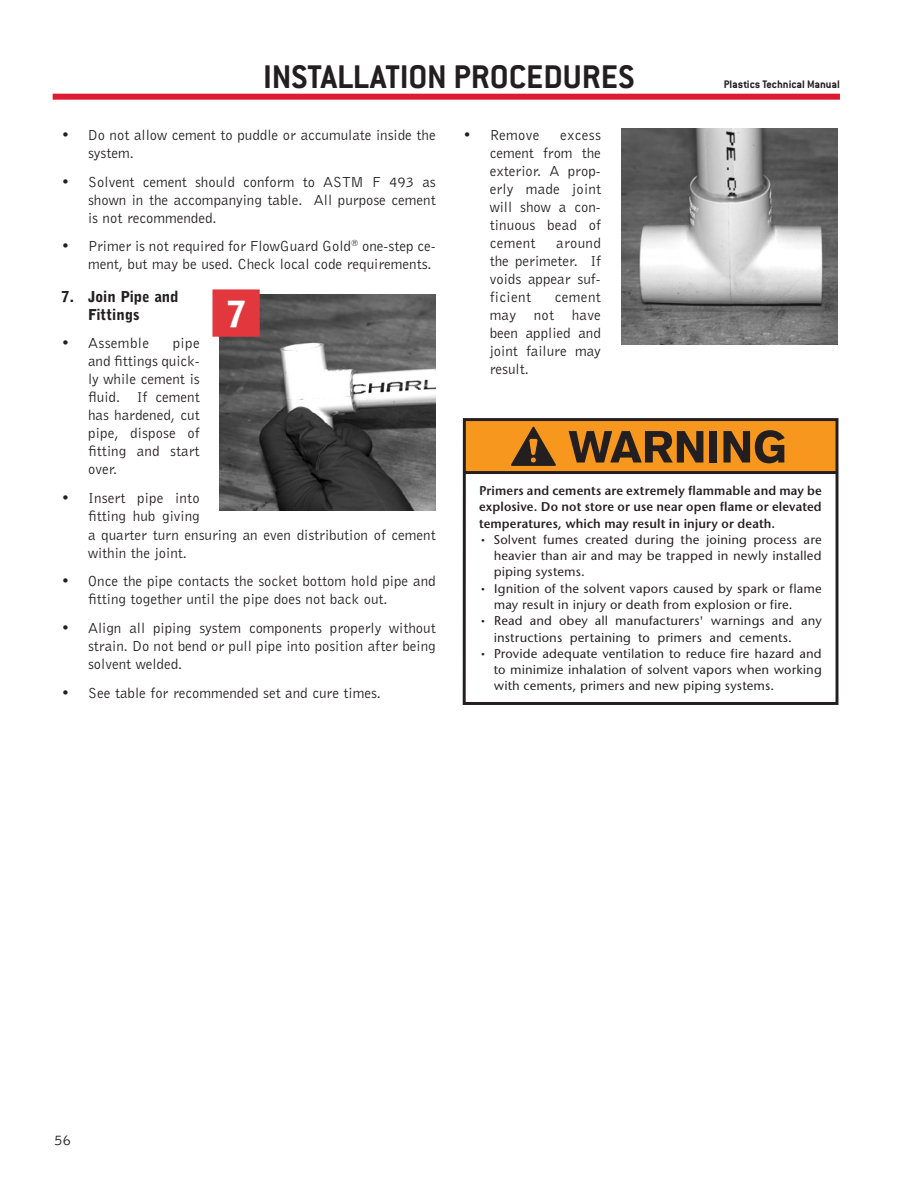
<style>
.page{position:relative;width:918px;height:1188px;background:#fff}
.page>*{position:absolute;margin:0;border:0;box-sizing:border-box;transform-origin:0 0}
.t1{font:700 36px "Conduit ITC";color:#231f20}
.t2{font:900 36px "Bell Gothic BT";color:#fff}
.t3{font:15px/18px "Bell Gothic BT";color:#231f20;text-align:justify}
.t4{font:900 15px/18px "Bell Gothic BT";color:#231f20}
.t5{font:15px "Bell Gothic BT";letter-spacing:.025em;color:#231f20}
.t6{font:13.35px/16.4px "Stone Sans Medium DTC";letter-spacing:.005em;color:#231f20;text-align:justify}
.t7{font:13.35px/16.4px "Stone Sans Semi Bold DTC";letter-spacing:.01em;color:#231f20;text-align:justify;scale:.96 1}
.t8{font:700 12px "Conduit ITC";color:#231f20}
</style>
<div class="page">
<div style="left:53px;top:94px;width:787px;height:6px;background:#dc1a32"></div>
<img style="left:220px;top:294px;width:216px;height:216px">
<div style="left:213px;top:290px;width:46px;height:46px;background:#e1373d"></div>
<div style="left:212px;top:289px;width:48px;height:48px;border:2px solid #e1373d"></div>
<img style="left:621px;top:128px;width:216px;height:216px">
<div style="left:464px;top:420px;width:373px;height:53px;background:#f7971d"></div>
<hr style="left:464px;top:471px;width:374px;height:3px;background:#231f20">
<div style="left:463px;top:418px;width:375px;height:287px;border:3px solid #231f20"></div>
<svg style="left:511px;top:427px;width:44px;height:38px"></svg>
<svg style="left:569px;top:431px;width:134px;height:32px"></svg>
<div style="left:710px;top:431px;width:7px;height:32px;background:#231f20"></div>
<svg style="left:723px;top:430px;width:62px;height:33px"></svg>
<p class="t1" style="left:263px;top:56px;width:373px">INSTALLATION PROCEDURES</p>
<p class="t8" style="left:724px;top:78px;width:118px">Plastics Technical Manual</p>
<p class="t3" style="left:88px;top:125px;width:349px;text-indent:-27px">• Do not allow cement to puddle or accumulate inside the system.</p>
<p class="t3" style="left:88px;top:172px;width:349px;text-indent:-27px">• Solvent cement should conform to ASTM F 493 as shown in the accompanying table. All purpose cement is not recommended.</p>
<p class="t3" style="left:61px;top:237px;width:376px;text-align:right">• Primer is not required for FlowGuard Gold<sup>®</sup> one-step ce&shy;ment, but may be used. Check local code requirements.</p>
<p class="t4" style="left:88px;top:287px;width:92px;text-indent:-27px">7. Join Pipe and<br>Fittings</p>
<p class="t5" style="left:61px;top:334px;width:90px">• Assemble</p>
<p class="t2" style="left:226px;top:291px;width:22px">7</p>
<p class="t3" style="left:88px;top:334px;width:113px;text-indent:85px">pipe and fittings quick&shy;ly while cement is fluid. If cement has hardened, cut pipe, dispose of fitting and start over.</p>
<p class="t3" style="left:88px;top:489px;width:349px;text-align:left;text-indent:-27px">• Insert pipe into<br>fitting hub giving<br>a quarter turn ensuring an even distribution of cement within the joint.</p>
<p class="t3" style="left:88px;top:572px;width:349px;text-indent:-27px">• Once the pipe contacts the socket bottom hold pipe and fitting together until the pipe does not back out.</p>
<p class="t3" style="left:88px;top:619px;width:349px;text-indent:-27px">• Align all piping system components properly without strain. Do not bend or pull pipe into position after being solvent welded.</p>
<p class="t3" style="left:61px;top:684px;width:322px">• See table for recommended set and cure times.</p>
<p class="t3" style="left:463px;top:125px;width:78px">• Remove</p>
<p class="t3" style="left:490px;top:125px;width:113px;text-indent:70px">excess cement from the exterior. A prop&shy;erly made joint will show a con&shy;tinuous bead of cement</p>
<p class="t3" style="left:490px;top:233px;width:113px;text-indent:66px">around the perimeter. If voids appear suf&shy;ficient</p>
<p class="t3" style="left:490px;top:287px;width:113px;text-indent:65px">cement may not have been applied and joint failure may result.</p>
<p class="t7" style="left:479px;top:482px;width:359px">Primers and cements are extremely flammable and may be explosive. Do not store or use near open flame or elevated temperatures, which may result in injury or death.</p>
<p class="t6" style="left:494px;top:531px;width:329px;text-indent:-15px">• Solvent fumes created during the joining process are heavier than air and may be trapped in newly installed piping systems.</p>
<p class="t6" style="left:494px;top:580px;width:329px;text-indent:-15px">• Ignition of the solvent vapors caused by spark or flame may result in injury or death from explosion or fire.</p>
<p class="t6" style="left:494px;top:613px;width:329px;text-indent:-15px">• Read and obey all manufacturers' warnings and any instructions pertaining to primers and cements.</p>
<p class="t6" style="left:494px;top:645px;width:329px;text-indent:-15px">• Provide adequate ventilation to reduce fire hazard and to minimize inhalation of solvent vapors when working with cements, primers and new piping systems.</p>
<p class="t3" style="left:54px;top:1131px;width:18px">56</p>
</div>
